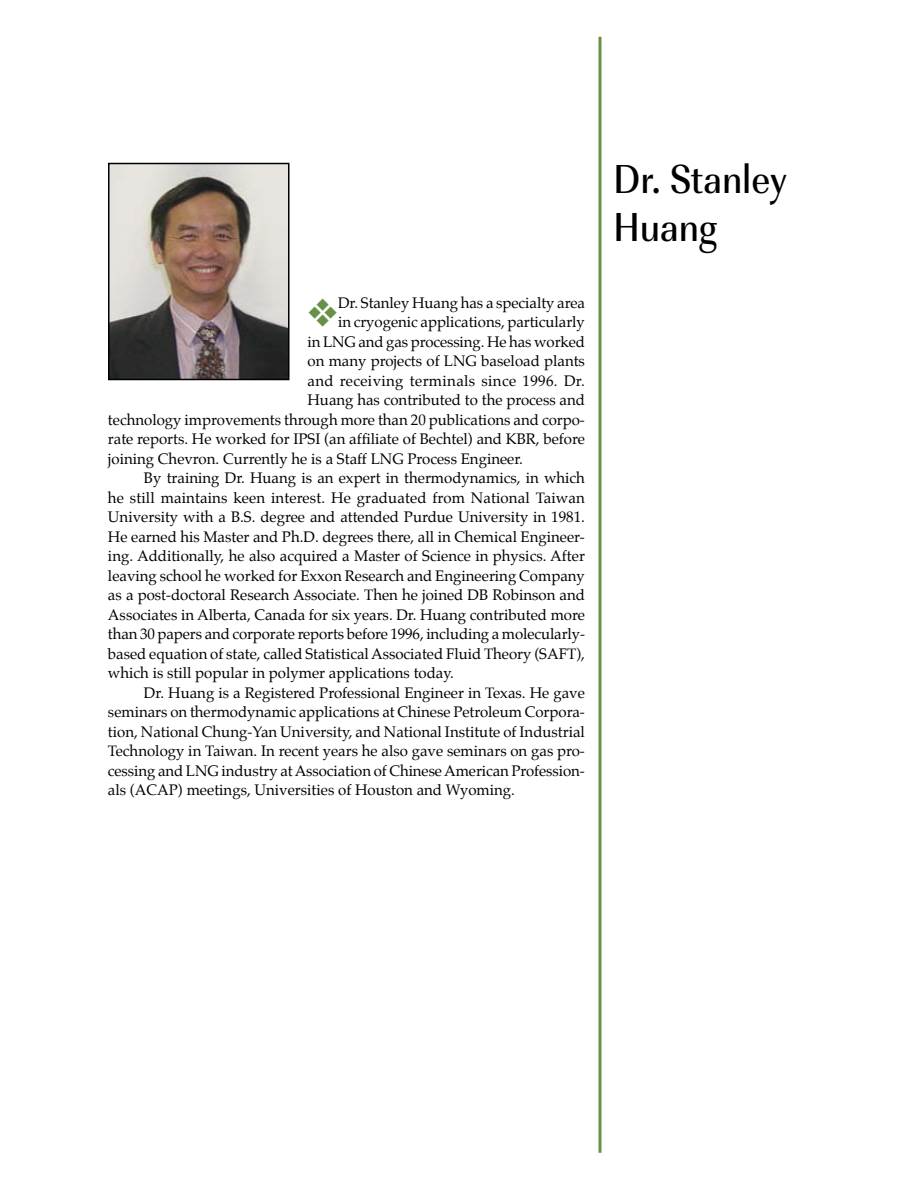
<style>
.page{position:relative;width:918px;height:1188px;background:#fff}
.page>*{position:absolute;margin:0;border:0;box-sizing:border-box;transform-origin:0 0}
.t1{font:500 42px/48px "URW Imperial T";color:#000;scale:.9 1}
.t2{font:15px "Palatino";color:#000}
.t3{font:15px "Palatino";letter-spacing:.025em;color:#000}
</style>
<div class="page">
<svg style="left:598px;top:37px;width:4px;height:1116px;background:#8cac74"></svg>
<img style="left:111px;top:166px;width:176px;height:211px">
<div style="left:108px;top:163px;width:182px;height:217px;border:2px solid #000"></div>
<p class="t2" style="left:338px;top:293px;width:248px">Dr. Stanley Huang has a specialty area</p>
<p class="t2" style="left:338px;top:312px;width:248px">in cryogenic applications, particularly</p>
<p class="t2" style="left:307px;top:332px;width:279px">in LNG and gas processing. He has worked</p>
<p class="t2" style="left:307px;top:351px;width:279px">on many projects of LNG baseload plants</p>
<p class="t3" style="left:307px;top:371px;width:279px">and receiving terminals since 1996. Dr.</p>
<p class="t2" style="left:307px;top:390px;width:279px">Huang has contributed to the process and</p>
<p class="t2" style="left:108px;top:410px;width:479px">technology improvements through more than 20 publications and corpo-</p>
<p class="t2" style="left:108px;top:429px;width:478px">rate reports. He worked for IPSI (an affiliate of Bechtel) and KBR, before</p>
<p class="t2" style="left:108px;top:449px;width:417px">joining Chevron. Currently he is a Staff LNG Process Engineer.</p>
<p class="t2" style="left:144px;top:468px;width:443px">By training Dr. Huang is an expert in thermodynamics, in which</p>
<p class="t2" style="left:108px;top:488px;width:478px">he still maintains keen interest. He graduated from National Taiwan</p>
<p class="t2" style="left:108px;top:507px;width:479px">University with a B.S. degree and attended Purdue University in 1981.</p>
<p class="t2" style="left:108px;top:527px;width:479px">He earned his Master and Ph.D. degrees there, all in Chemical Engineer-</p>
<p class="t2" style="left:108px;top:546px;width:479px">ing. Additionally, he also acquired a Master of Science in physics. After</p>
<p class="t2" style="left:108px;top:566px;width:478px">leaving school he worked for Exxon Research and Engineering Company</p>
<p class="t2" style="left:108px;top:585px;width:479px">as a post-doctoral Research Associate. Then he joined DB Robinson and</p>
<p class="t2" style="left:108px;top:605px;width:478px">Associates in Alberta, Canada for six years. Dr. Huang contributed more</p>
<p class="t2" style="left:108px;top:624px;width:479px">than 30 papers and corporate reports before 1996, including a molecularly-</p>
<p class="t2" style="left:108px;top:644px;width:479px">based equation of state, called Statistical Associated Fluid Theory (SAFT),</p>
<p class="t2" style="left:108px;top:663px;width:347px">which is still popular in polymer applications today.</p>
<p class="t2" style="left:144px;top:683px;width:442px">Dr. Huang is a Registered Professional Engineer in Texas. He gave</p>
<p class="t2" style="left:108px;top:702px;width:479px">seminars on thermodynamic applications at Chinese Petroleum Corpora-</p>
<p class="t2" style="left:108px;top:722px;width:478px">tion, National Chung-Yan University, and National Institute of Industrial</p>
<p class="t2" style="left:108px;top:741px;width:479px">Technology in Taiwan. In recent years he also gave seminars on gas pro-</p>
<p class="t2" style="left:108px;top:761px;width:478px">cessing and LNG industry at Association of Chinese American Profession-</p>
<p class="t2" style="left:108px;top:780px;width:409px">als (ACAP) meetings, Universities of Houston and Wyoming.</p>
<h1 class="t1" style="left:613px;top:156px;width:194px">Dr. Stanley<br>Huang</h1>
</div>
